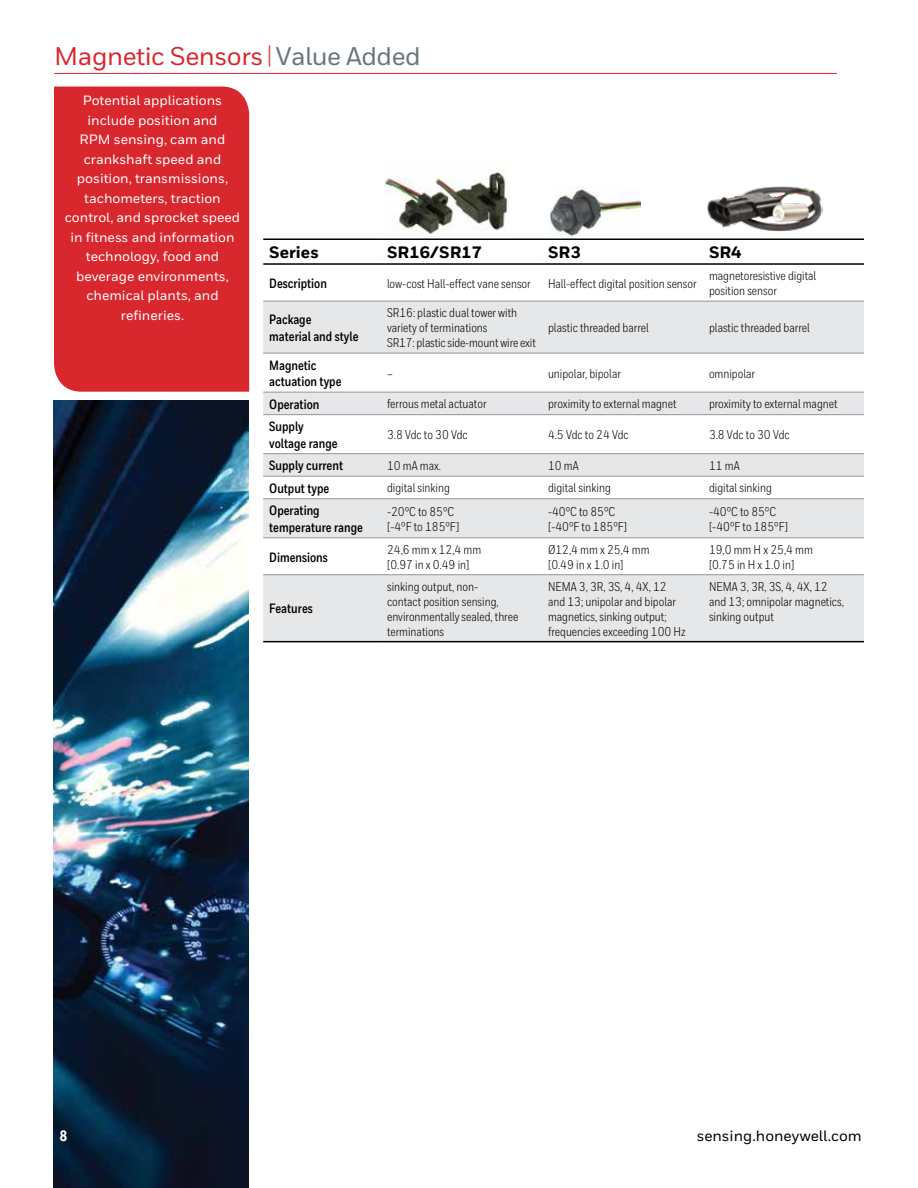
<style>
.page{position:relative;width:918px;height:1188px;background:#fff}
.page>*{position:absolute;margin:0;border:0;box-sizing:border-box;transform-origin:0 0}
.t1{font:500 25.5px "Honeywell Sans";letter-spacing:-.02em;color:#d9272e}
.t2{font:800 16.5px "Honeywell Sans";color:#000}
.t3{font:500 15px "Honeywell Sans";color:#000}
.t4{font:800 15px "Honeywell Cond";color:#fff}
.t5{font:500 13.5px/19.5px "Honeywell Sans";color:#fff;text-align:center}
.t6{font:700 13.5px/16.5px "Honeywell Cond";color:#000}
.t7{font:12.75px/15px "Honeywell Cond";color:#000}
.s1{font-family:"Honeywell Cond";font-weight:400}
.s2{color:#6a747b}
</style>
<div class="page">
<div style="left:54px;top:86px;width:196px;height:306px;background:#d9272e"></div>
<img style="left:53px;top:400px;width:195px;height:788px">
<img style="left:384px;top:169px;width:125px;height:68px">
<img style="left:551px;top:186px;width:89px;height:51px">
<svg style="left:263px;top:302px;width:601px;height:339px;fill:#e6e7e8"></svg>
<hr style="left:263px;top:238px;width:118px;height:2px;background:#000">
<hr style="left:381px;top:238px;width:161px;height:2px;background:#000">
<hr style="left:542px;top:238px;width:161px;height:2px;background:#000">
<hr style="left:703px;top:238px;width:161px;height:2px;background:#000">
<hr style="left:263px;top:263px;width:118px;height:2px;background:#000">
<hr style="left:381px;top:263px;width:161px;height:2px;background:#000">
<hr style="left:542px;top:263px;width:161px;height:2px;background:#000">
<hr style="left:703px;top:263px;width:161px;height:2px;background:#000">
<hr style="left:263px;top:301px;width:118px;height:1px;background:#939598">
<hr style="left:381px;top:301px;width:161px;height:1px;background:#939598">
<hr style="left:542px;top:301px;width:161px;height:1px;background:#939598">
<hr style="left:703px;top:301px;width:161px;height:1px;background:#939598">
<hr style="left:263px;top:353px;width:118px;height:1px;background:#939598">
<hr style="left:381px;top:353px;width:161px;height:1px;background:#939598">
<hr style="left:542px;top:353px;width:161px;height:1px;background:#939598">
<hr style="left:703px;top:353px;width:161px;height:1px;background:#939598">
<hr style="left:263px;top:392px;width:118px;height:1px;background:#939598">
<hr style="left:381px;top:392px;width:161px;height:1px;background:#939598">
<hr style="left:542px;top:392px;width:161px;height:1px;background:#939598">
<hr style="left:703px;top:392px;width:161px;height:1px;background:#939598">
<hr style="left:263px;top:414px;width:118px;height:1px;background:#939598">
<hr style="left:381px;top:414px;width:161px;height:1px;background:#939598">
<hr style="left:542px;top:414px;width:161px;height:1px;background:#939598">
<hr style="left:703px;top:414px;width:161px;height:1px;background:#939598">
<hr style="left:263px;top:453px;width:118px;height:1px;background:#939598">
<hr style="left:381px;top:453px;width:161px;height:1px;background:#939598">
<hr style="left:542px;top:453px;width:161px;height:1px;background:#939598">
<hr style="left:703px;top:453px;width:161px;height:1px;background:#939598">
<hr style="left:263px;top:476px;width:118px;height:1px;background:#939598">
<hr style="left:381px;top:476px;width:161px;height:1px;background:#939598">
<hr style="left:542px;top:476px;width:161px;height:1px;background:#939598">
<hr style="left:703px;top:476px;width:161px;height:1px;background:#939598">
<hr style="left:263px;top:498px;width:118px;height:1px;background:#939598">
<hr style="left:381px;top:498px;width:161px;height:1px;background:#939598">
<hr style="left:542px;top:498px;width:161px;height:1px;background:#939598">
<hr style="left:703px;top:498px;width:161px;height:1px;background:#939598">
<hr style="left:263px;top:537px;width:118px;height:1px;background:#939598">
<hr style="left:381px;top:537px;width:161px;height:1px;background:#939598">
<hr style="left:542px;top:537px;width:161px;height:1px;background:#939598">
<hr style="left:703px;top:537px;width:161px;height:1px;background:#939598">
<hr style="left:263px;top:574px;width:118px;height:1px;background:#939598">
<hr style="left:381px;top:574px;width:161px;height:1px;background:#939598">
<hr style="left:542px;top:574px;width:161px;height:1px;background:#939598">
<hr style="left:703px;top:574px;width:161px;height:1px;background:#939598">
<hr style="left:263px;top:641px;width:118px;height:1px;background:#000">
<hr style="left:381px;top:641px;width:161px;height:1px;background:#000">
<hr style="left:542px;top:641px;width:161px;height:1px;background:#000">
<hr style="left:703px;top:641px;width:161px;height:1px;background:#000">
<img style="left:707px;top:186px;width:116px;height:45px">
<hr style="left:54px;top:73px;width:783px;height:1px;background:#d9272e">
<h1 class="t1" style="left:54px;top:41px;width:368px">Magnetic Sensors <span class="s1">|</span><span class="s2">Value Added</span></h1>
<p class="t5" style="left:65px;top:91px;width:177px">Potential applications include position and<br>RPM sensing, cam and crankshaft speed and position, transmissions, tachometers, traction control, and sprocket speed in fitness and information technology, food and beverage environments, chemical plants, and refineries.</p>
<p class="t2" style="left:269px;top:242px;width:51px">Series</p>
<p class="t2" style="left:387px;top:242px;width:97px">SR16/SR17</p>
<p class="t2" style="left:548px;top:242px;width:34px">SR3</p>
<p class="t2" style="left:709px;top:242px;width:34px">SR4</p>
<p class="t6" style="left:269px;top:275px;width:59px">Description</p>
<p class="t7" style="left:387px;top:276px;width:145px">low-cost Hall-effect vane sensor</p>
<p class="t7" style="left:548px;top:276px;width:150px">Hall-effect digital position sensor</p>
<p class="t7" style="left:709px;top:268px;width:109px">magnetoresistive digital position sensor</p>
<p class="t6" style="left:269px;top:312px;width:91px">Package<br>material and style</p>
<p class="t7" style="left:387px;top:305px;width:150px">SR16: plastic dual tower with variety of terminations<br>SR17: plastic side-mount wire exit</p>
<p class="t7" style="left:548px;top:320px;width:102px">plastic threaded barrel</p>
<p class="t7" style="left:709px;top:320px;width:102px">plastic threaded barrel</p>
<p class="t6" style="left:269px;top:357px;width:74px">Magnetic actuation type</p>
<p class="t7" style="left:387px;top:366px;width:7px">–</p>
<p class="t7" style="left:548px;top:366px;width:74px">unipolar, bipolar</p>
<p class="t7" style="left:709px;top:366px;width:48px">omnipolar</p>
<p class="t6" style="left:269px;top:396px;width:52px">Operation</p>
<p class="t7" style="left:387px;top:397px;width:101px">ferrous metal actuator</p>
<p class="t7" style="left:548px;top:397px;width:130px">proximity to external magnet</p>
<p class="t7" style="left:709px;top:397px;width:130px">proximity to external magnet</p>
<p class="t6" style="left:269px;top:419px;width:70px">Supply voltage range</p>
<p class="t7" style="left:387px;top:427px;width:82px">3.8 Vdc to 30 Vdc</p>
<p class="t7" style="left:548px;top:427px;width:82px">4.5 Vdc to 24 Vdc</p>
<p class="t7" style="left:709px;top:427px;width:82px">3.8 Vdc to 30 Vdc</p>
<p class="t6" style="left:269px;top:458px;width:75px">Supply current</p>
<p class="t7" style="left:387px;top:458px;width:55px">10 mA max.</p>
<p class="t7" style="left:548px;top:458px;width:32px">10 mA</p>
<p class="t7" style="left:709px;top:458px;width:32px">11 mA</p>
<p class="t6" style="left:269px;top:480px;width:62px">Output type</p>
<p class="t7" style="left:387px;top:481px;width:64px">digital sinking</p>
<p class="t7" style="left:548px;top:481px;width:64px">digital sinking</p>
<p class="t7" style="left:709px;top:481px;width:64px">digital sinking</p>
<p class="t6" style="left:269px;top:503px;width:95px">Operating temperature range</p>
<p class="t7" style="left:387px;top:504px;width:74px">-20°C to 85°C [-4°F to 185°F]</p>
<p class="t7" style="left:548px;top:504px;width:81px">-40°C to 85°C [-40°F to 185°F]</p>
<p class="t7" style="left:709px;top:504px;width:81px">-40°C to 85°C [-40°F to 185°F]</p>
<p class="t6" style="left:269px;top:549px;width:60px">Dimensions</p>
<p class="t7" style="left:387px;top:542px;width:96px">24,6 mm x 12,4 mm [0.97 in x 0.49 in]</p>
<p class="t7" style="left:548px;top:542px;width:103px">Ø12,4 mm x 25,4 mm [0.49 in x 1.0 in]</p>
<p class="t7" style="left:709px;top:542px;width:105px">19,0 mm H x 25,4 mm [0.75 in H x 1.0 in]</p>
<p class="t6" style="left:269px;top:601px;width:45px">Features</p>
<p class="t7" style="left:387px;top:579px;width:133px">sinking output, non-<br>contact position sensing, environmentally sealed, three terminations</p>
<p class="t7" style="left:548px;top:579px;width:139px">NEMA 3, 3R, 3S, 4, 4X, 12 and 13; unipolar and bipolar magnetics, sinking output; frequencies exceeding 100 Hz</p>
<p class="t7" style="left:709px;top:579px;width:136px">NEMA 3, 3R, 3S, 4, 4X, 12 and 13; omnipolar magnetics, sinking output</p>
<p class="t4" style="left:59px;top:1127px;width:10px">8</p>
<p class="t3" style="left:697px;top:1127px;width:167px">sensing.honeywell.com</p>
</div>
